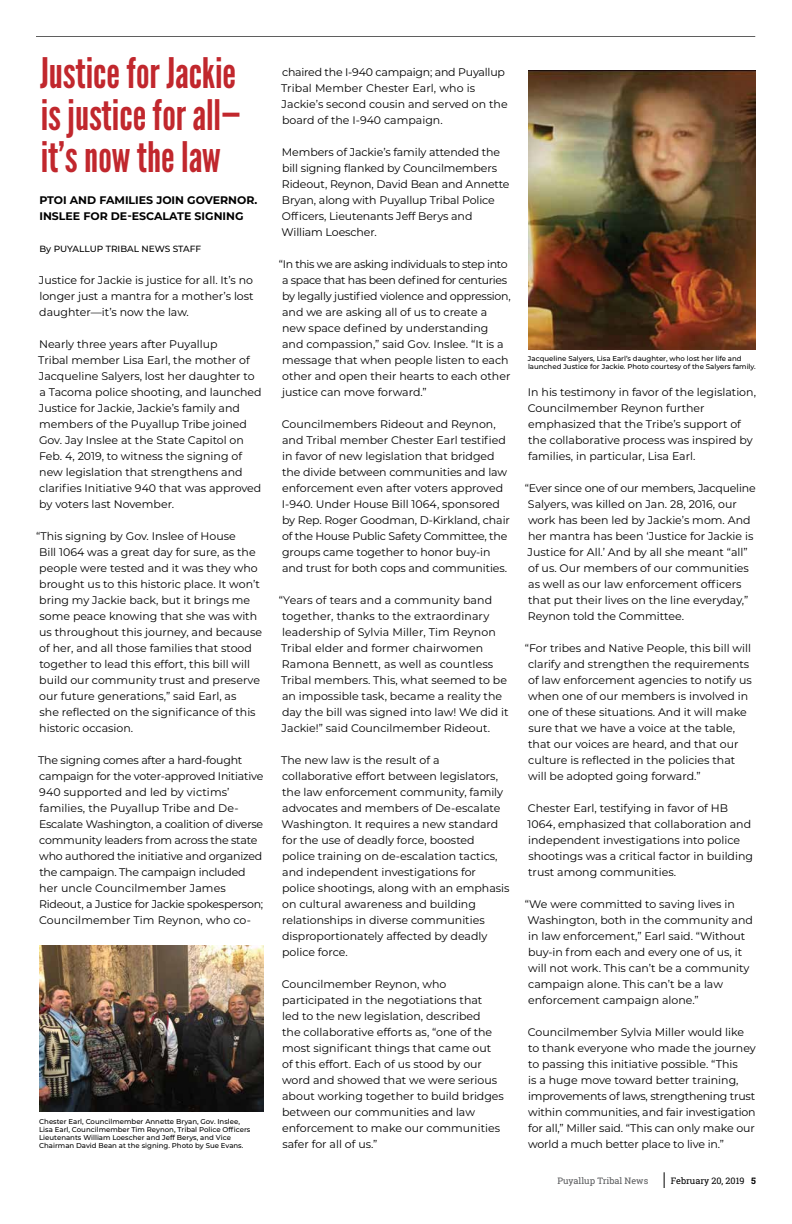
<style>
.page{position:relative;width:792px;height:1224px;background:#fff}
.page>*{position:absolute;margin:0;border:0;box-sizing:border-box;transform-origin:0 0}
.t1{font:42px/42px "League Gothic";color:#c1272d}
.t2{font:11px/16px "Montserrat";color:#000}
.t3{font:11px/16px "Montserrat";letter-spacing:-.02em;color:#000}
.t4{font:700 11px/16px "Montserrat";color:#000}
.t5{font:500 9px "Montserrat";color:#000}
.t6{font:9px "Roboto Slab";color:#58595b}
.t7{font:9px "Roboto Slab";color:#000}
.t8{font:500 7px/8px "Montserrat";color:#000}
.s1{font-weight:700}
</style>
<div class="page">
<svg style="left:664px;top:1172px;width:1px;height:16px"></svg>
<hr style="left:36px;top:36px;width:719px;height:1px;background:#000">
<img style="left:39px;top:945px;width:225px;height:167px">
<img style="left:528px;top:71px;width:228px;height:279px">
<h1 class="t1" style="left:40px;top:52px;width:202px">Justice for Jackie is justice for all— it’s now the law</h1>
<p class="t4" style="left:39px;top:191px;width:219px">PTOI AND FAMILIES JOIN GOVERNOR.<br>INSLEE FOR DE-ESCALATE SIGNING</p>
<p class="t5" style="left:39px;top:242px;width:163px">By PUYALLUP TRIBAL NEWS STAFF</p>
<p class="t2" style="left:39px;top:271px;width:216px;text-align:justify">Justice for Jackie is justice for all. It’s no longer just a mantra for a mother’s lost daughter—it’s now the law.</p>
<p class="t2" style="left:38px;top:335px;width:225px">Nearly three years after Puyallup<br>Tribal member Lisa Earl, the mother of Jacqueline Salyers, lost her daughter to a Tacoma police shooting, and launched Justice for Jackie, Jackie’s family and members of the Puyallup Tribe joined Gov. Jay Inslee at the State Capitol on Feb. 4, 2019, to witness the signing of new legislation that strengthens and clarifies Initiative 940 that was approved by voters last November.</p>
<p class="t2" style="left:36px;top:527px;width:228px">“This signing by Gov. Inslee of House<br>Bill 1064 was a great day for sure, as the people were tested and it was they who brought us to this historic place. It won’t bring my Jackie back, but it brings me some peace knowing that she was with us throughout this journey, and because of her, and all those families that stood together to lead this effort, this bill will build our community trust and preserve our future generations,” said Earl, as<br>she reflected on the significance of this historic occasion.</p>
<p class="t3" style="left:38px;top:751px;width:227px">The signing comes after a hard-fought campaign for the voter-approved Initiative 940 supported and led by victims’ families, the Puyallup Tribe and De-Escalate Washington, a coalition of diverse community leaders from across the state who authored the initiative and organized the campaign. The campaign included her uncle Councilmember James Rideout, a Justice for Jackie spokesperson; Councilmember Tim Reynon, who co-</p>
<p class="t8" style="left:39px;top:1117px;width:213px">Chester Earl, Councilmember Annette Bryan, Gov. Inslee, Lisa Earl, Councilmember Tim Reynon, Tribal Police Officers Lieutenants William Loescher and Jeff Berys, and Vice Chairman David Bean at the signing. Photo by Sue Evans.</p>
<p class="t2" style="left:281px;top:63px;width:228px">chaired the I-940 campaign; and Puyallup Tribal Member Chester Earl, who is Jackie’s second cousin and served on the board of the I-940 campaign.</p>
<p class="t2" style="left:282px;top:144px;width:229px">Members of Jackie’s family attended the bill signing flanked by Councilmembers Rideout, Reynon, David Bean and Annette Bryan, along with Puyallup Tribal Police Officers, Lieutenants Jeff Berys and William Loescher.</p>
<p class="t2" style="left:279px;top:256px;width:234px">“In this we are asking individuals to step into a space that has been defined for centuries by legally justified violence and oppression, and we are asking all of us to create a<br>new space defined by understanding<br>and compassion,” said Gov. Inslee. “It is a message that when people listen to each other and open their hearts to each other justice can move forward.”</p>
<p class="t2" style="left:282px;top:416px;width:230px">Councilmembers Rideout and Reynon, and Tribal member Chester Earl testified in favor of new legislation that bridged the divide between communities and law enforcement even after voters approved I-940. Under House Bill 1064, sponsored by Rep. Roger Goodman, D-Kirkland, chair of the House Public Safety Committee, the groups came together to honor buy-in and trust for both cops and communities.</p>
<p class="t2" style="left:279px;top:592px;width:231px">“Years of tears and a community band together, thanks to the extraordinary leadership of Sylvia Miller, Tim Reynon Tribal elder and former chairwomen Ramona Bennett, as well as countless Tribal members. This, what seemed to be an impossible task, became a reality the day the bill was signed into law! We did it Jackie!” said Councilmember Rideout.</p>
<p class="t2" style="left:281px;top:752px;width:230px">The new law is the result of a collaborative effort between legislators, the law enforcement community, family advocates and members of De-escalate Washington. It requires a new standard for the use of deadly force, boosted<br>police training on de-escalation tactics, and independent investigations for police shootings, along with an emphasis on cultural awareness and building relationships in diverse communities disproportionately affected by deadly police force.</p>
<p class="t2" style="left:282px;top:976px;width:224px">Councilmember Reynon, who participated in the negotiations that<br>led to the new legislation, described<br>the collaborative efforts as, “one of the most significant things that came out of this effort. Each of us stood by our word and showed that we were serious about working together to build bridges between our communities and law enforcement to make our communities safer for all of us.”</p>
<p class="t8" style="left:528px;top:355px;width:229px">Jacqueline Salyers, Lisa Earl’s daughter, who lost her life and launched Justice for Jackie. Photo courtesy of the Salyers family.</p>
<p class="t2" style="left:528px;top:383px;width:230px">In his testimony in favor of the legislation, Councilmember Reynon further emphasized that the Tribe’s support of the collaborative process was inspired by families, in particular, Lisa Earl.</p>
<p class="t2" style="left:525px;top:479px;width:232px">“Ever since one of our members, Jacqueline Salyers, was killed on Jan. 28, 2016, our work has been led by Jackie’s mom. And her mantra has been ‘Justice for Jackie is Justice for All.’ And by all she meant “all” of us. Our members of our communities as well as our law enforcement officers that put their lives on the line everyday,” Reynon told the Committee.</p>
<p class="t2" style="left:525px;top:639px;width:228px">“For tribes and Native People, this bill will clarify and strengthen the requirements of law enforcement agencies to notify us when one of our members is involved in one of these situations. And it will make sure that we have a voice at the table, that our voices are heard, and that our culture is reflected in the policies that will be adopted going forward.”</p>
<p class="t2" style="left:528px;top:799px;width:227px">Chester Earl, testifying in favor of HB 1064, emphasized that collaboration and independent investigations into police shootings was a critical factor in building trust among communities.</p>
<p class="t2" style="left:525px;top:895px;width:230px">“We were committed to saving lives in Washington, both in the community and in law enforcement,” Earl said. “Without buy-in from each and every one of us, it will not work. This can’t be a community campaign alone. This can’t be a law enforcement campaign alone.”</p>
<p class="t2" style="left:528px;top:1023px;width:229px">Councilmember Sylvia Miller would like to thank everyone who made the journey to passing this initiative possible. “This<br>is a huge move toward better training, improvements of laws, strengthening trust within communities, and fair investigation for all,” Miller said. “This can only make our world a much better place to live in.”</p>
<p class="t6" style="left:557px;top:1175px;width:92px">Puyallup Tribal News</p>
<p class="t7" style="left:671px;top:1175px;width:87px">February 20, 2019 <span class="s1">5</span></p>
</div>
